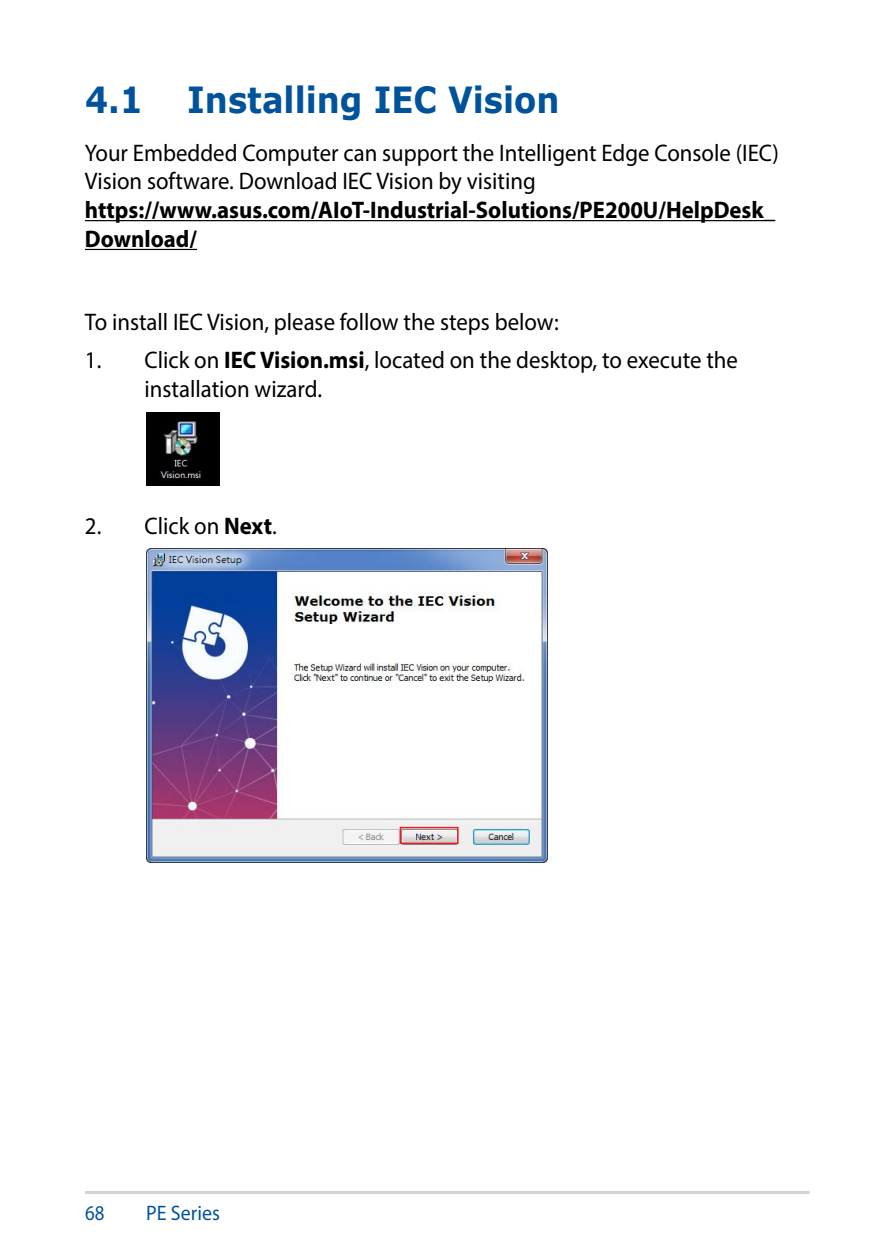
<style>
.page{position:relative;width:893px;height:1259px;background:#fff}
.page>*{position:absolute;margin:0;border:0;box-sizing:border-box;transform-origin:0 0}
.t1{font:700 36px "Verdana";color:#00539b;scale:.9 1}
.t2{font:24px/28.8px "Myriad Pro";color:#000;scale:.95 1}
.t3{font:700 24px/28.8px "Myriad Pro";color:#000;scale:.95 1}
.t4{font:21px "Myriad Pro";color:#00539b;scale:.95 1}
.t5{font:21px "Myriad Pro";color:#00539b;scale:.9 1}
.s1{font-weight:700}
</style>
<div class="page">
<hr style="left:85px;top:1191px;width:725px;height:3px;background:#d1d3d4">
<hr style="left:85px;top:220px;width:690px;height:1px;background:#000">
<hr style="left:85px;top:249px;width:112px;height:1px;background:#000">
<img style="left:146px;top:412px;width:74px;height:73px">
<img style="left:146px;top:548px;width:401px;height:314px">
<div style="left:400px;top:827px;width:59px;height:17px;border:2px solid #ed1d24"></div>
<h1 class="t1" style="left:85px;top:74px;width:528px">4.1 Installing IEC Vision</h1>
<p class="t2" style="left:85px;top:138px;width:732px">Your Embedded Computer can support the Intelligent Edge Console (IEC)<br>Vision software. Download IEC Vision by visiting</p>
<p class="t3" style="left:85px;top:195px;width:728px">https://www.asus.com/AIoT-Industrial-Solutions/PE200U/HelpDesk_<br>Download/</p>
<p class="t2" style="left:85px;top:307px;width:500px">To install IEC Vision, please follow the steps below:</p>
<p class="t2" style="left:145px;top:345px;width:626px;text-indent:-60px">1. Click on <span class="s1">IEC Vision.msi</span>, located on the desktop, to execute the installation wizard.</p>
<p class="t2" style="left:85px;top:511px;width:203px">2. Click on <span class="s1">Next</span>.</p>
<p class="t5" style="left:85px;top:1199px;width:23px">68</p>
<p class="t4" style="left:146px;top:1199px;width:79px">PE Series</p>
</div>
